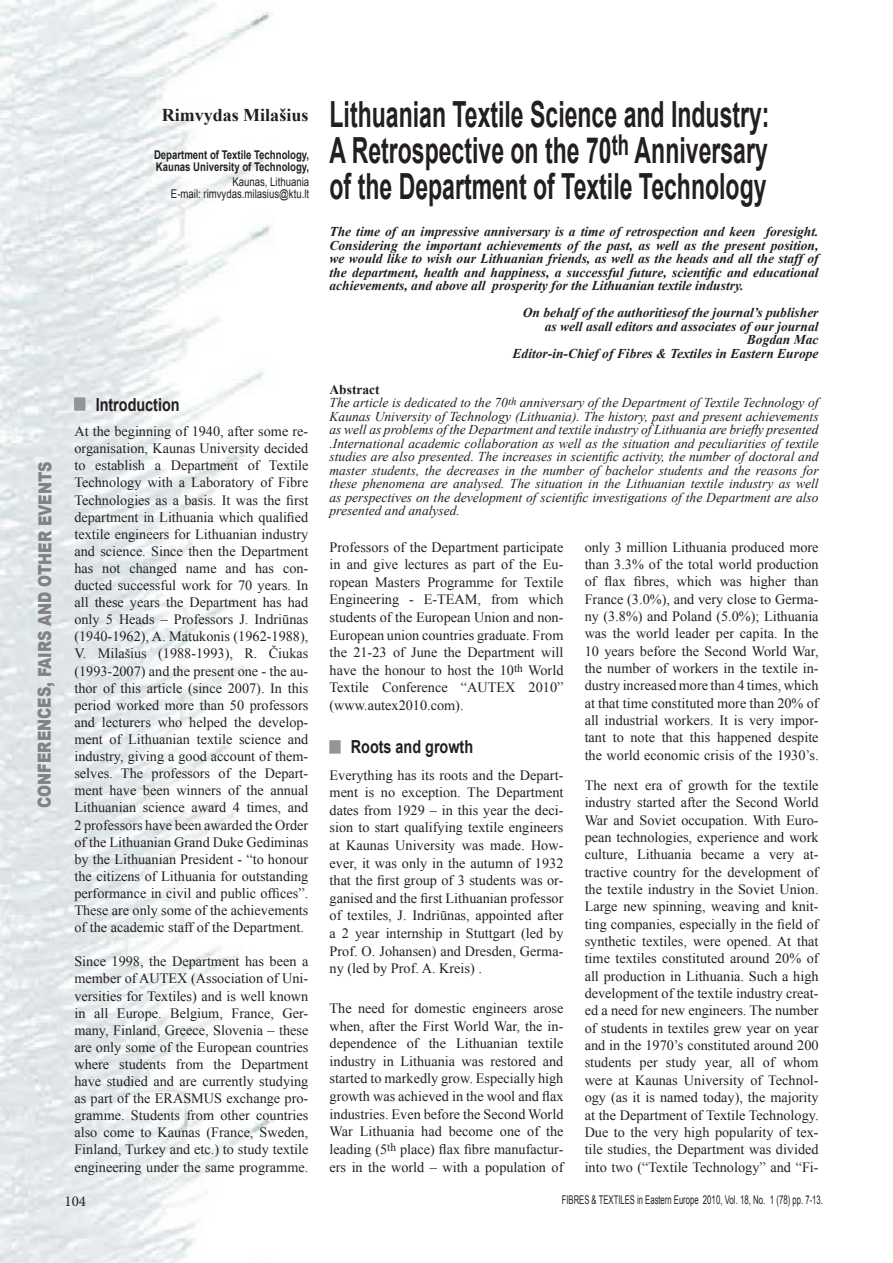
<style>
.page{position:relative;width:893px;height:1263px;background:#fff}
.page>*{position:absolute;margin:0;border:0;box-sizing:border-box;transform-origin:0 0}
.Tytuł{font:700 36px/36px "Arial";color:#231f20;text-align:justify;scale:.64 1}
.t1{font:900 18px "Arial";letter-spacing:-.005em;color:#808285;scale:.8 1}
.Podtytuł_1{font:700 18px "Arial";color:#231f20;scale:.8 1}
.t2{font:700 18px "Times New Roman";color:#231f20}
.t3{font:15px "Minion Pro";color:#231f20}
.Normalny{font:14.25px/17.1px "Times New Roman";color:#231f20;text-align:justify}
.t4{font:italic 13.5px/13.5px "Times New Roman";color:#231f20;text-align:justify}
.t5{font:italic 700 13.5px/13.5px "Times New Roman";color:#231f20;text-align:justify}
.abstrakt{font:700 13.5px "Times New Roman";color:#231f20}
.adres{font:700 12px "Arial";color:#231f20;scale:.8 1}
.adres-2{font:12px "Arial";color:#231f20;scale:.64 1}
.adres-3{font:12px "Arial";color:#231f20;scale:.8 1}
.s1{color:#939598}
.s2{font-family:"Arial Narrow"}
</style>
<div class="page">
<img style="left:0;top:0;width:273px;height:1263px">
<div style="left:329px;top:740px;width:12px;height:14px;border:3px solid #939598"></div>
<div style="left:74px;top:397px;width:11px;height:14px;border:3px solid #939598"></div>
<p class="t1" style="left:32px;top:808px;width:434px;rotate:-90deg">CONFERENCES, FAIRS AND OTHER EVENTS</p>
<p class="t2" style="left:162px;top:102px;width:148px">Rimvydas Milašius</p>
<p class="adres" style="left:154px;top:147px;width:196px">Department of Textile Technology,</p>
<p class="adres" style="left:156px;top:159px;width:193px">Kaunas University of Technology,</p>
<p class="adres-3" style="left:232px;top:173px;width:98px">Kaunas, Lithuania</p>
<p class="adres-3" style="left:171px;top:185px;width:174px">E-mail: rimvydas.milasius@ktu.lt</p>
<p class="Podtytuł_1" style="left:74px;top:392px;width:133px"><span class="s1">■</span> Introduction</p>
<p class="Normalny" style="left:74px;top:423px;width:235px">At the beginning of 1940, after some re&shy;organisation, Kaunas University decided to establish a Department of Textile Technology with a Laboratory of Fibre Technologies as a basis. It was the first department in Lithuania which qualified textile engineers for Lithuanian industry and science. Since then the Department has not changed name and has con&shy;ducted successful work for 70 years. In all these years the Department has had only 5 Heads – Professors J. Indriūnas (1940-1962), A. Matukonis (1962-1988), V. Milašius (1988-1993), R. Čiukas (1993-2007) and the present one - the au&shy;thor of this article (since 2007). In this period worked more than 50 professors and lecturers who helped the develop&shy;ment of Lithuanian textile science and industry, giving a good account of them&shy;selves. The professors of the Depart&shy;ment have been winners of the annual Lithuanian science award 4 times, and 2 professors have been awarded the Order of the Lithuanian Grand Duke Gediminas by the Lithuanian President - “to honour the citizens of Lithuania for outstanding performance in civil and public offices”.<br>These are only some of the achievements of the academic staff of the Department.</p>
<p class="Normalny" style="left:74px;top:953px;width:235px">Since 1998, the Department has been a member of AUTEX (Association of Uni&shy;versities for Textiles) and is well known in all Europe. Belgium, France, Ger&shy;many, Finland, Greece, Slovenia – these are only some of the European countries where students from the Department have studied and are currently studying as part of the ERASMUS exchange pro&shy;gramme. Students from other countries also come to Kaunas (France, Sweden, Finland, Turkey and etc.) to study textile engineering under the same programme.</p>
<p class="Tytuł" style="left:330px;top:98px;width:689px">Lithuanian Textile Science and Industry:<br>A Retrospective on the 70<sup>th</sup> Anniversary of the Department of Textile Technology</p>
<p class="t5" style="left:330px;top:224px;width:490px">The time of an impressive anniversary is a time of retrospection and keen foresight.<br>Considering the important achievements of the past, as well as the present position, we would like to wish our Lithuanian friends, as well as the heads and all the staff of the department, health and happiness, a successful future, scientific and educational achievements, and above all prosperity for the Lithuanian textile industry.</p>
<p class="t5" style="left:523px;top:305px;width:297px">On behalf of the authoritiesof the journal’s publisher</p>
<p class="t5" style="left:545px;top:319px;width:275px">as well asall editors and associates of our journal</p>
<p class="t5" style="left:747px;top:332px;width:73px">Bogdan Mac</p>
<p class="t5" style="left:513px;top:346px;width:307px">Editor-in-Chief of Fibres &amp; Textiles in Eastern Europe</p>
<p class="abstrakt" style="left:330px;top:380px;width:52px">Abstract</p>
<p class="t4" style="left:330px;top:396px;width:490px">The article is dedicated to the 70<sup>th</sup> anniversary of the Department of Textile Technology of Kaunas University of Technology (Lithuania). The history, past and present achievements as well as problems of the Department and textile industry of Lithuania are briefly presented .International academic collaboration as well as the situation and peculiarities of textile studies are also presented. The increases in scientific activity, the number of doctoral and master students, the decreases in the number of bachelor students and the reasons for these phenomena are analysed. The situation in the Lithuanian textile industry as well as perspectives on the development of scientific investigations of the Department are also presented and analysed.</p>
<p class="Normalny" style="left:330px;top:538px;width:235px;line-height:17.5px">Professors of the Department participate in and give lectures as part of the Eu&shy;ropean Masters Programme for Textile Engineering - E-TEAM, from which students of the European Union and non-European union countries graduate. From the 21-23 of June the Department will have the honour to host the 10<sup>th</sup> World Textile Conference “AUTEX 2010” (www.autex2010.com).</p>
<p class="Podtytuł_1" style="left:330px;top:735px;width:181px"><span class="s1">■</span> Roots and growth</p>
<p class="Normalny" style="left:330px;top:766px;width:235px;line-height:17.5px">Everything has its roots and the Depart&shy;ment is no exception. The Department dates from 1929 – in this year the deci&shy;sion to start qualifying textile engineers at Kaunas University was made. How&shy;ever, it was only in the autumn of 1932 that the first group of 3 students was or&shy;ganised and the first Lithuanian professor of textiles, J. Indriūnas, appointed after a 2 year internship in Stuttgart (led by Prof. O. Johansen) and Dresden, Germa&shy;ny (led by Prof. A. Kreis) .</p>
<p class="Normalny" style="left:330px;top:999px;width:235px;line-height:17.5px">The need for domestic engineers arose when, after the First World War, the in&shy;dependence of the Lithuanian textile industry in Lithuania was restored and started to markedly grow. Especially high growth was achieved in the wool and flax industries. Even before the Second World War Lithuania had become one of the leading (5<sup>th</sup> place) flax fibre manufactur&shy;ers in the world – with a population of</p>
<p class="Normalny" style="left:585px;top:538px;width:235px">only 3 million Lithuania produced more than 3.3% of the total world production of flax fibres, which was higher than France (3.0%), and very close to Germa&shy;ny (3.8%) and Poland (5.0%); Lithuania was the world leader per capita. In the 10 years before the Second World War, the number of workers in the textile in&shy;dustry increased more than 4 times, which at that time constituted more than 20% of all industrial workers. It is very impor&shy;tant to note that this happened despite the world economic crisis of the 1930’s.</p>
<p class="Normalny" style="left:585px;top:776px;width:235px">The next era of growth for the textile industry started after the Second World War and Soviet occupation. With Euro&shy;pean technologies, experience and work culture, Lithuania became a very at&shy;tractive country for the development of the textile industry in the Soviet Union.<br>Large new spinning, weaving and knit&shy;ting companies, especially in the field of synthetic textiles, were opened. At that time textiles constituted around 20% of all production in Lithuania. Such a high development of the textile industry creat&shy;ed a need for new engineers. The number of students in textiles grew year on year and in the 1970’s constituted around 200 students per study year, all of whom were at Kaunas University of Technol&shy;ogy (as it is named today), the majority at the Department of Textile Technology.<br>Due to the very high popularity of tex&shy;tile studies, the Department was divided into two (“Textile Technology” and “Fi-</p>
<p class="t3" style="left:65px;top:1191px;width:23px">104</p>
<p class="adres-2" style="left:562px;top:1191px;width:410px">FIBRES &amp; TEXTILES in Eastern Europe <span class="s2">2010, Vol. 18, No. 1 (78)</span> pp. 7-13.</p>
</div>
